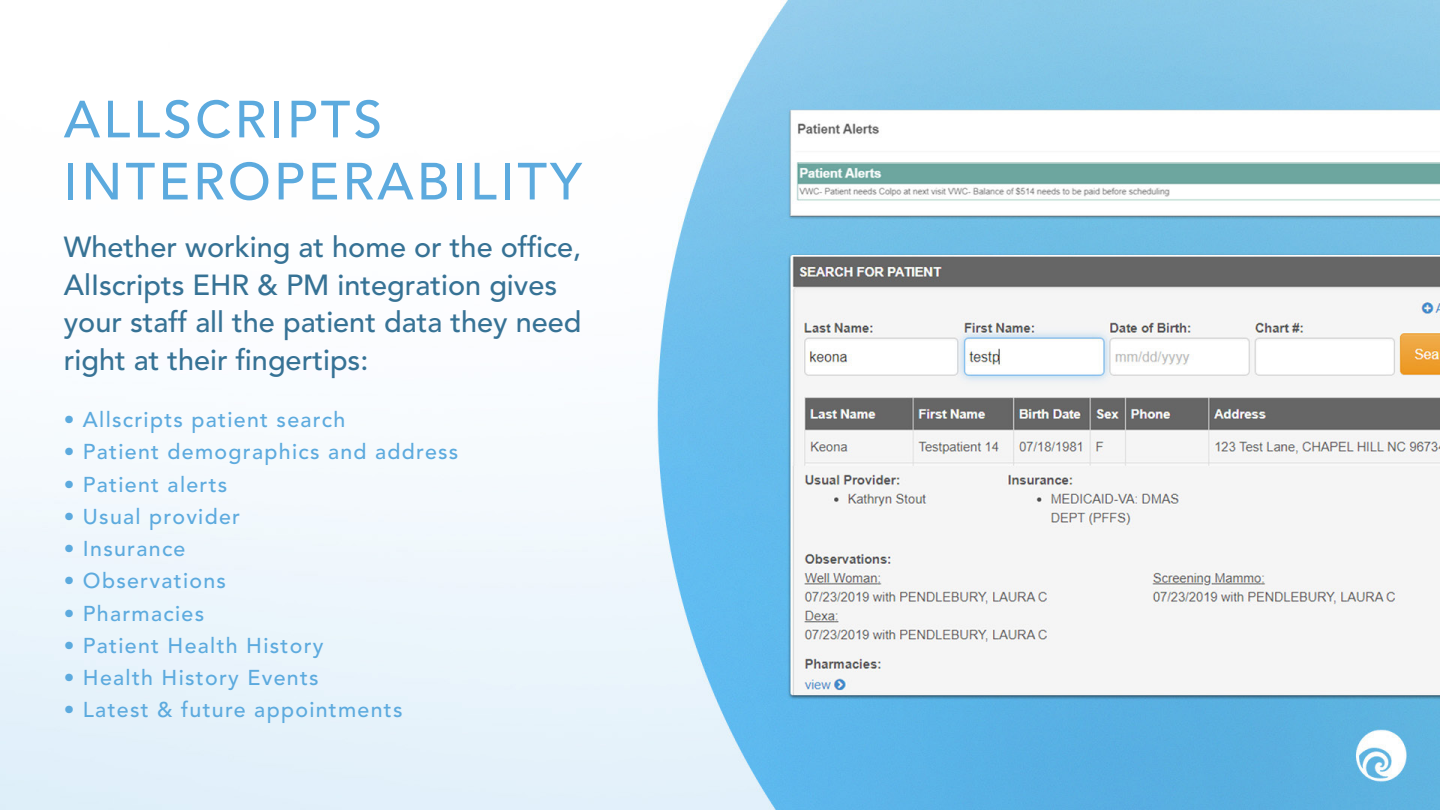
<style>
.page{position:relative;width:1440px;height:810px;background:#fff}
.page>*{position:absolute;margin:0;border:0;box-sizing:border-box;transform-origin:0 0}
.t1{font:500 51.75px/62.1px "Avenir LT Std";letter-spacing:.06em;color:#5caade}
.t2{font:500 28.88px/37.5px "Avenir LT Std";color:#367295}
.t3{font:500 21.38px "Avenir LT Std";letter-spacing:.06em;color:#5caade}
</style>
<div class="page">
<img style="left:0;top:0;width:1440px;height:810px">
<p class="t1" style="left:64px;top:90px;width:520px">ALLSCRIPTS<br>INTEROPERABILITY</p>
<p class="t2" style="left:64px;top:229px;width:519px">Whether working at home or the office, AlIscripts EHR &amp; PM integration gives your staff all the patient data they need right at their fingertips:</p>
<p class="t3" style="left:64px;top:407px;width:283px">• Allscripts patient search</p>
<p class="t3" style="left:64px;top:440px;width:396px">• Patient demographics and address</p>
<p class="t3" style="left:64px;top:472px;width:165px">• Patient alerts</p>
<p class="t3" style="left:64px;top:504px;width:178px">• Usual provider</p>
<p class="t3" style="left:64px;top:536px;width:123px">• Insurance</p>
<p class="t3" style="left:64px;top:569px;width:164px">• Observations</p>
<p class="t3" style="left:64px;top:601px;width:142px">• Pharmacies</p>
<p class="t3" style="left:64px;top:633px;width:261px">• Patient Health History</p>
<p class="t3" style="left:64px;top:665px;width:257px">• Health History Events</p>
<p class="t3" style="left:64px;top:698px;width:340px">• Latest &amp; future appointments</p>
</div>
